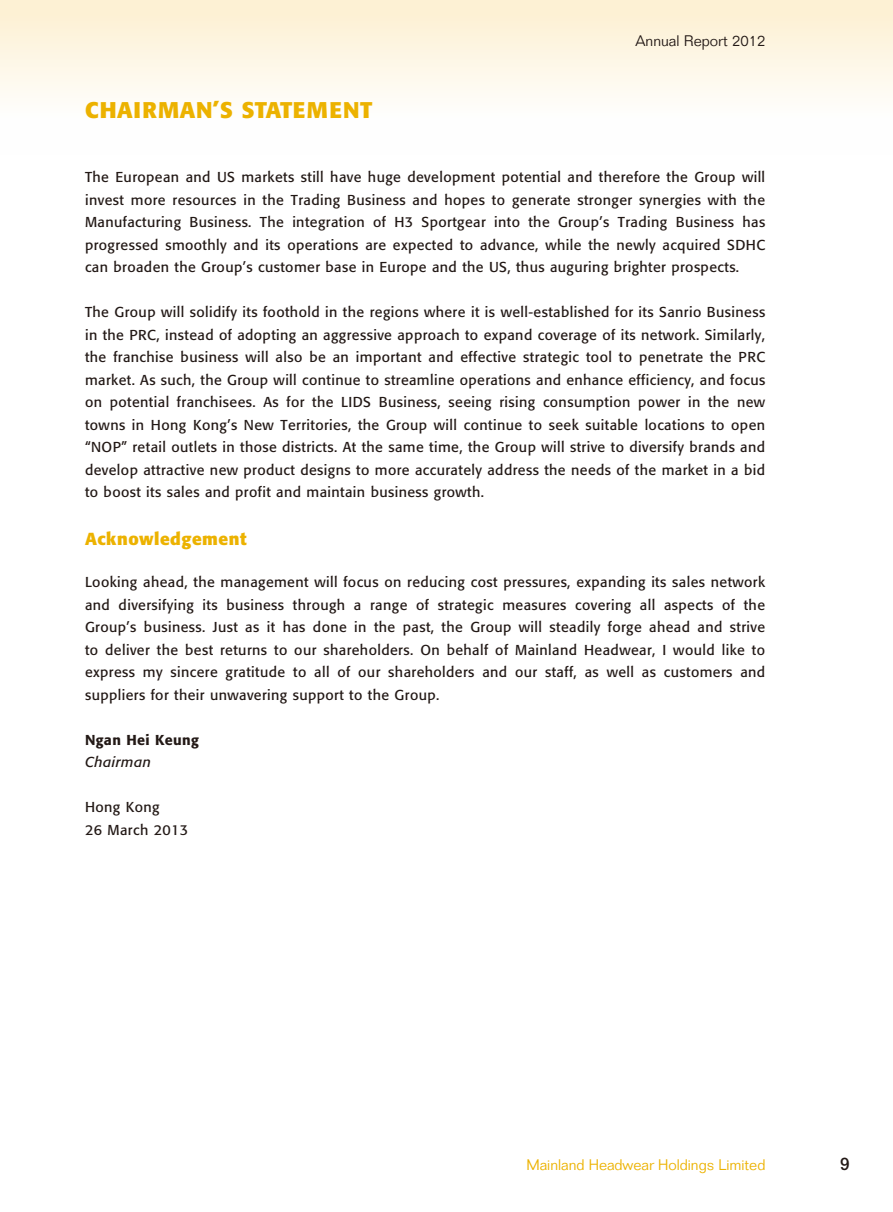
<style>
.page{position:relative;width:893px;height:1212px;background:#fff}
.page>*{position:absolute;margin:0;border:0;box-sizing:border-box;transform-origin:0 0}
.t1{font:700 22.5px "Formata";letter-spacing:.03em;color:#ecb200}
.t2{font:700 17.25px "Formata";letter-spacing:.03em;color:#ecb200}
.t3{font:500 17.25px "Arial MT Std";color:#231916}
.t4{font:300 15px "Folio Std";color:#ecb200}
.t5{font:300 15px "Folio Std";color:#231916}
.t6{font:14.25px/22.5px "Formata";letter-spacing:.03em;color:#231916;text-align:justify}
.t7{font:500 14.25px "Formata";letter-spacing:.03em;color:#231916}
.t8{font:italic 14.25px "Formata";letter-spacing:.03em;color:#231916}
</style>
<div class="page">
<div style="left:0;top:0;width:893px;height:155px;background:linear-gradient(to bottom,#fdf0d2,#feffff)"></div>
<hr style="left:0;top:0;width:1px;height:155px;background:#fdf1d4">
<h1 class="t1" style="left:85px;top:96px;width:289px">CHAIRMAN’S STATEMENT</h1>
<p class="t5" style="left:636px;top:32px;width:131px">Annual Report 2012</p>
<p class="t6" style="left:85px;top:166px;width:682px">The European and US markets still have huge development potential and therefore the Group will invest more resources in the Trading Business and hopes to generate stronger synergies with the Manufacturing Business. The integration of H3 Sportgear into the Group’s Trading Business has progressed smoothly and its operations are expected to advance, while the newly acquired SDHC can broaden the Group’s customer base in Europe and the US, thus auguring brighter prospects.</p>
<p class="t6" style="left:85px;top:301px;width:682px">The Group will solidify its foothold in the regions where it is well-established for its Sanrio Business in the PRC, instead of adopting an aggressive approach to expand coverage of its network. Similarly, the franchise business will also be an important and effective strategic tool to penetrate the PRC market. As such, the Group will continue to streamline operations and enhance efficiency, and focus on potential franchisees. As for the LIDS Business, seeing rising consumption power in the new towns in Hong Kong’s New Territories, the Group will continue to seek suitable locations to open “NOP” retail outlets in those districts. At the same time, the Group will strive to diversify brands and develop attractive new product designs to more accurately address the needs of the market in a bid to boost its sales and profit and maintain business growth.</p>
<p class="t2" style="left:85px;top:528px;width:163px">Acknowledgement</p>
<p class="t6" style="left:85px;top:571px;width:682px">Looking ahead, the management will focus on reducing cost pressures, expanding its sales network and diversifying its business through a range of strategic measures covering all aspects of the Group’s business. Just as it has done in the past, the Group will steadily forge ahead and strive to deliver the best returns to our shareholders. On behalf of Mainland Headwear, I would like to express my sincere gratitude to all of our shareholders and our staff, as well as customers and suppliers for their unwavering support to the Group.</p>
<p class="t7" style="left:85px;top:731px;width:115px">Ngan Hei Keung</p>
<p class="t8" style="left:85px;top:754px;width:68px">Chairman</p>
<p class="t6" style="left:85px;top:796px;width:105px">Hong Kong<br>26 March 2013</p>
<p class="t4" style="left:526px;top:1156px;width:240px">Mainland Headwear Holdings Limited</p>
<p class="t3" style="left:840px;top:1154px;width:11px">9</p>
</div>
